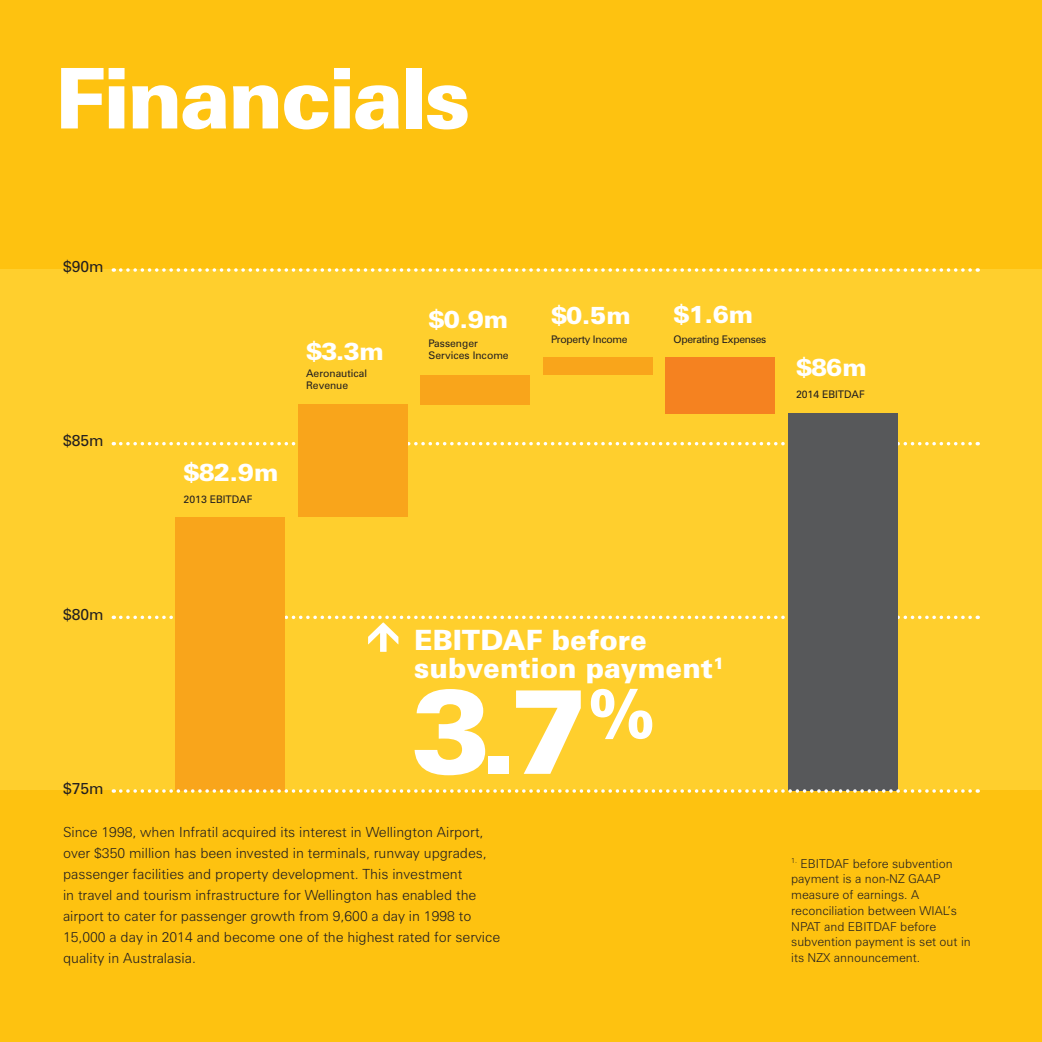
<style>
.page{position:relative;width:1042px;height:1042px;background:#fec210}
.page>*{position:absolute;margin:0;border:0;box-sizing:border-box;transform-origin:0 0}
.t1{font:900 119.7px "Zurich";color:#fff}
.t2{font:900 84px "Zurich";letter-spacing:-.03em;color:#fff}
.t3{font:900 28px/28px "Zurich";color:#fff}
.t4{font:900 24.5px "Zurich";color:#fff}
.t5{font:15.75px "Zurich";color:#231f20}
.t6{font:300 14px/21px "Zurich";color:#231f20}
.t7{font:300 12.25px/15.8px "Zurich";color:#231f20}
.t8{font:10.5px/12.2px "Zurich";color:#231f20}
.t9{font:10.5px "Zurich";letter-spacing:-.025em;color:#231f20}
</style>
<div class="page">
<div style="left:0;top:269px;width:1042px;height:521px;background:#ffcf2d"></div>
<svg style="left:113px;top:442px;width:857px;height:3px"></svg>
<svg style="left:113px;top:268px;width:857px;height:4px"></svg>
<svg style="left:113px;top:615px;width:857px;height:37px"></svg>
<div style="left:298px;top:404px;width:109px;height:113px;background:#f9a51b"></div>
<div style="left:421px;top:375px;width:109px;height:29px;background:#f9a51b"></div>
<div style="left:666px;top:357px;width:109px;height:57px;background:#f58220"></div>
<div style="left:543px;top:357px;width:109px;height:18px;background:#f9a51b"></div>
<div style="left:788px;top:413px;width:109px;height:378px;background:#57585a"></div>
<div style="left:176px;top:517px;width:109px;height:274px;background:#f9a51b"></div>
<svg style="left:113px;top:789px;width:857px;height:4px"></svg>
<h2 class="t2" style="left:55px;top:48px;width:417px">Financials</h2>
<p class="t5" style="left:63px;top:256px;width:42px">$90m</p>
<p class="t5" style="left:63px;top:431px;width:42px">$85m</p>
<h3 class="t4" style="left:184px;top:457px;width:96px">$82.9m</h3>
<p class="t8" style="left:184px;top:493px;width:70px">2013 EBITDAF</p>
<h3 class="t4" style="left:306px;top:336px;width:79px">$3.3m</h3>
<p class="t8" style="left:306px;top:367px;width:62px">Aeronautical<br>Revenue</p>
<h3 class="t4" style="left:428px;top:304px;width:81px">$0.9m</h3>
<p class="t8" style="left:428px;top:337px;width:82px">Passenger<br>Services Income</p>
<h3 class="t4" style="left:551px;top:300px;width:81px">$0.5m</h3>
<p class="t9" style="left:551px;top:333px;width:78px">Property Income</p>
<h3 class="t4" style="left:673px;top:300px;width:81px">$1.6m</h3>
<p class="t9" style="left:673px;top:332px;width:94px">Operating Expenses</p>
<h3 class="t4" style="left:796px;top:352px;width:72px">$86m</h3>
<p class="t8" style="left:796px;top:388px;width:70px">2014 EBITDAF</p>
<p class="t5" style="left:63px;top:605px;width:42px">$80m</p>
<p class="t5" style="left:63px;top:779px;width:42px">$75m</p>
<h3 class="t3" style="left:414px;top:626px;width:311px">EBITDAF before subvention payment<sup>1</sup></h3>
<h1 class="t1" style="left:411px;top:658px;width:247px">3.7 <sup>%</sup></h1>
<p class="t6" style="left:63px;top:822px;width:438px">Since 1998, when Infratil acquired its interest in Wellington Airport, over $350 million has been invested in terminals, runway upgrades, passenger facilities and property development. This investment<br>in travel and tourism infrastructure for Wellington has enabled the airport to cater for passenger growth from 9,600 a day in 1998 to 15,000 a day in 2014 and become one of the highest rated for service quality in Australasia.</p>
<p class="t7" style="left:791px;top:855px;width:181px"><sup>1.</sup> EBITDAF before subvention payment is a non-NZ GAAP measure of earnings. A reconciliation between WIAL’s<br>NPAT and EBITDAF before subvention payment is set out in its NZX announcement.</p>
</div>
